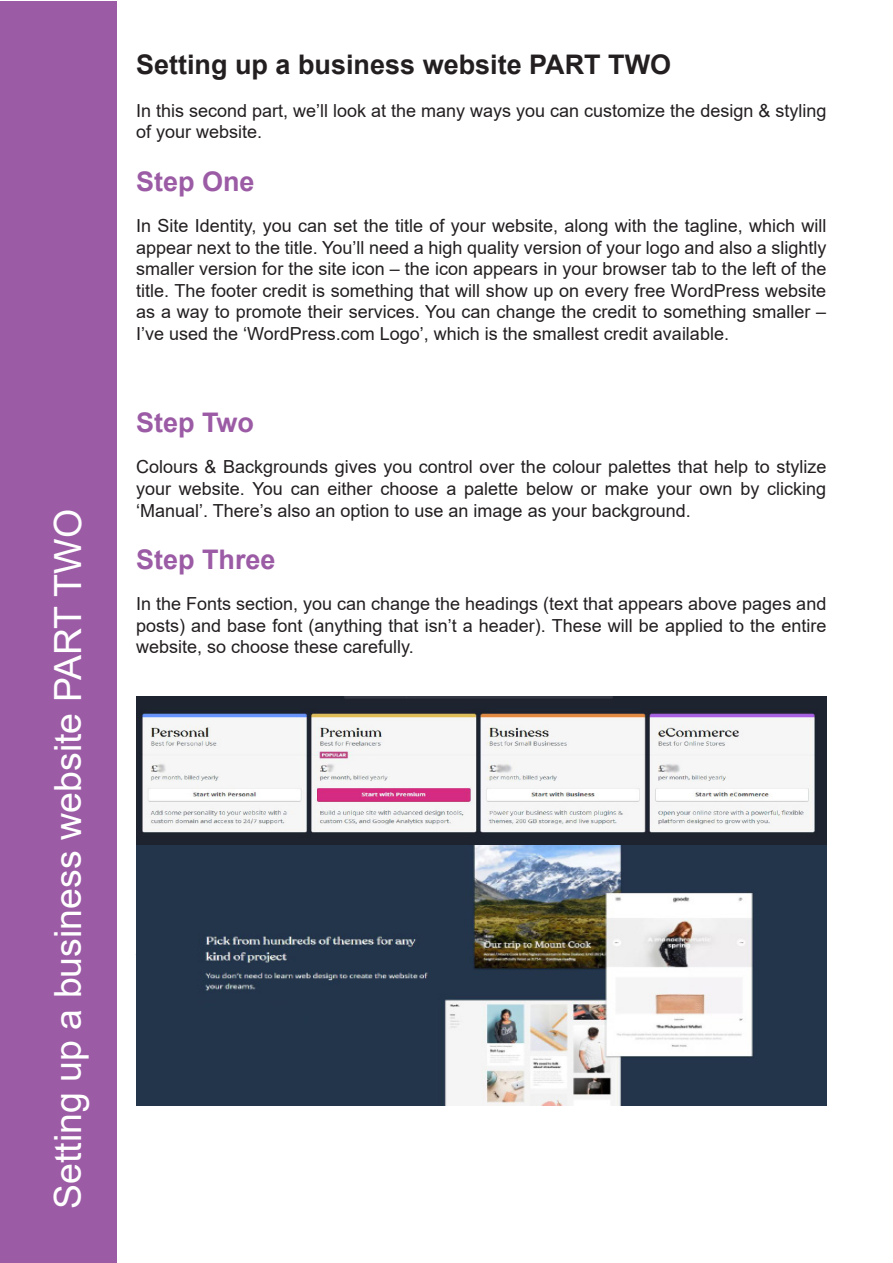
<style>
.page{position:relative;width:893px;height:1263px;background:#fff}
.page>*{position:absolute;margin:0;border:0;box-sizing:border-box;transform-origin:0 0}
.t1{font:37.5px "Arial";color:#fff}
.t2{font:700 27px "Arial";color:#231f20}
.t3{font:700 27px "Arial";color:#9b5ba5}
.t4{font:18px/21.6px "Arial";color:#231f20;text-align:justify}
</style>
<div class="page">
<div style="left:1px;top:1px;width:116px;height:1261px;background:#9b5ba5"></div>
<img style="left:136px;top:696px;width:690px;height:149px">
<img style="left:136px;top:845px;width:690px;height:261px">
<h1 class="t1" style="left:42px;top:1209px;width:701px;rotate:-90deg">Setting up a business website PART TWO</h1>
<h2 class="t2" style="left:136px;top:45px;width:537px">Setting up a business website PART TWO</h2>
<p class="t4" style="left:136px;top:100px;width:692px">In this second part, we’ll look at the many ways you can customize the design &amp; styling of your website.</p>
<h2 class="t3" style="left:136px;top:162px;width:120px">Step One</h2>
<p class="t4" style="left:136px;top:215px;width:692px">In Site Identity, you can set the title of your website, along with the tagline, which will appear next to the title. You’ll need a high quality version of your logo and also a slightly smaller version for the site icon – the icon appears in your browser tab to the left of the title. The footer credit is something that will show up on every free WordPress website as a way to promote their services. You can change the credit to something smaller – I’ve used the ‘WordPress.com Logo’, which is the smallest credit available.</p>
<h2 class="t3" style="left:136px;top:403px;width:120px">Step Two</h2>
<p class="t4" style="left:136px;top:456px;width:692px">Colours &amp; Backgrounds gives you control over the colour palettes that help to stylize your website. You can either choose a palette below or make your own by clicking ‘Manual’. There’s also an option to use an image as your background.</p>
<h2 class="t3" style="left:136px;top:540px;width:141px">Step Three</h2>
<p class="t4" style="left:136px;top:593px;width:692px">In the Fonts section, you can change the headings (text that appears above pages and posts) and base font (anything that isn’t a header). These will be applied to the entire website, so choose these carefully.</p>
</div>
